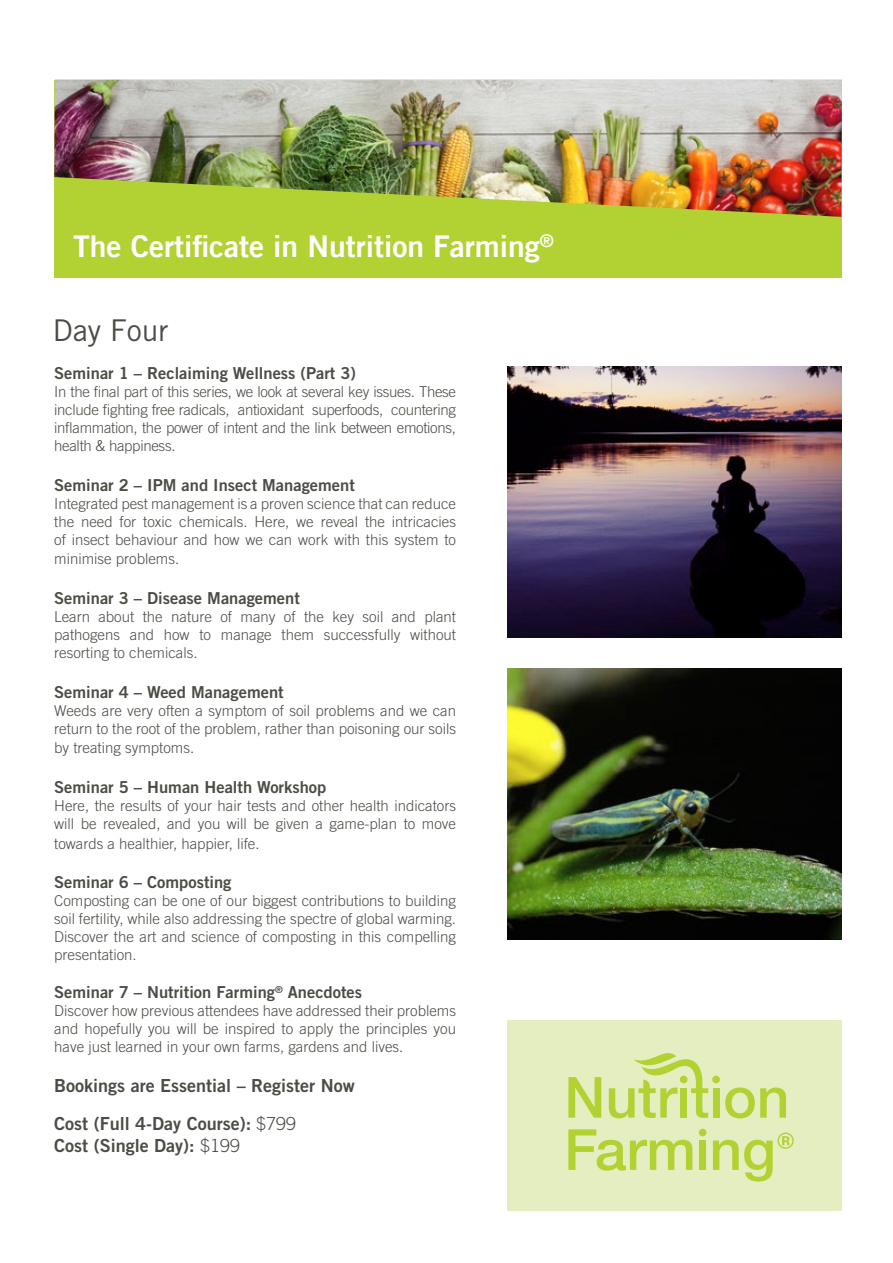
<style>
.page{position:relative;width:893px;height:1263px;background:#fff}
.page>*{position:absolute;margin:0;border:0;box-sizing:border-box;transform-origin:0 0}
.t1{font:30px "Trade Gothic LT Bold Two";color:#fff}
.t2{font:30px "Trade Gothic";color:#4c4c46}
.t3{font:18px/38.5px "Trade Gothic Bold Two";color:#4c4c46}
.t4{font:16.5px "Trade Gothic Bold Two";color:#4c4c46}
.t5{font:300 15px/18px "Trade Gothic";color:#4c4c46;text-align:justify}
.s1{font-family:"Trade Gothic";font-weight:300}
</style>
<div class="page">
<img style="left:507px;top:367px;width:335px;height:270px">
<div style="left:507px;top:1020px;width:335px;height:191px;background:#e5eec1"></div>
<svg style="left:568px;top:1077px;width:33px;height:41px"></svg>
<div style="left:713px;top:1088px;width:6px;height:30px;background:#b2d234"></div>
<svg style="left:725px;top:1087px;width:61px;height:31px"></svg>
<svg style="left:568px;top:1129px;width:124px;height:42px"></svg>
<div style="left:699px;top:1140px;width:7px;height:30px;background:#b2d234"></div>
<div style="left:712px;top:1076px;width:8px;height:7px;background:#b2d234;border-radius:50%"></div>
<div style="left:699px;top:1129px;width:7px;height:7px;background:#b2d234;border-radius:50%"></div>
<svg style="left:609px;top:1053px;width:99px;height:65px"></svg>
<svg style="left:713px;top:1132px;width:81px;height:49px"></svg>
<div style="left:54px;top:80px;width:788px;height:197px;background:#b2d234"></div>
<img style="left:54px;top:80px;width:788px;height:137px">
<img style="left:507px;top:669px;width:335px;height:270px">
<h1 class="t1" style="left:73px;top:227px;width:482px">The Certificate in Nutrition Farming<sup>®</sup></h1>
<h1 class="t2" style="left:53px;top:313px;width:117px">Day Four</h1>
<p class="t4" style="left:54px;top:363px;width:303px">Seminar 1 – Reclaiming Wellness (Part 3)</p>
<p class="t5" style="left:54px;top:382px;width:403px">In the final part of this series, we look at several key issues. These include fighting free radicals, antioxidant superfoods, countering inflammation, the power of intent and the link between emotions, health &amp; happiness.</p>
<p class="t4" style="left:54px;top:474px;width:302px">Seminar 2 – IPM and Insect Management</p>
<p class="t5" style="left:54px;top:494px;width:403px">Integrated pest management is a proven science that can reduce the need for toxic chemicals. Here, we reveal the intricacies of insect behaviour and how we can work with this system to</p>
<p class="t5" style="left:54px;top:550px;width:126px">minimise problems.</p>
<p class="t4" style="left:54px;top:588px;width:247px">Seminar 3 – Disease Management</p>
<p class="t5" style="left:54px;top:607px;width:403px">Learn about the nature of many of the key soil and plant pathogens and how to manage them successfully without resorting to chemicals.</p>
<p class="t4" style="left:54px;top:681px;width:231px">Seminar 4 – Weed Management</p>
<p class="t5" style="left:54px;top:701px;width:403px">Weeds are very often a symptom of soil problems and we can return to the root of the problem, rather than poisoning our soils</p>
<p class="t5" style="left:54px;top:739px;width:141px">by treating symptoms.</p>
<p class="t4" style="left:54px;top:777px;width:274px">Seminar 5 – Human Health Workshop</p>
<p class="t5" style="left:54px;top:796px;width:403px">Here, the results of your hair tests and other health indicators will be revealed, and you will be given a game-plan to move</p>
<p class="t5" style="left:54px;top:834px;width:207px">towards a healthier, happier, life.</p>
<p class="t4" style="left:54px;top:872px;width:179px">Seminar 6 – Composting</p>
<p class="t5" style="left:54px;top:892px;width:403px">Composting can be one of our biggest contributions to building soil fertility, while also addressing the spectre of global warming.<br>Discover the art and science of composting in this compelling presentation.</p>
<p class="t4" style="left:54px;top:982px;width:309px">Seminar 7 – Nutrition Farming<sup>®</sup> Anecdotes</p>
<p class="t5" style="left:54px;top:1002px;width:403px">Discover how previous attendees have addressed their problems and hopefully you will be inspired to apply the principles you have just learned in your own farms, gardens and lives.</p>
<p class="t3" style="left:54px;top:1066px;width:302px">Bookings are Essential – Register Now<br>Cost (Full 4-Day Course): <span class="s1">$799</span></p>
<p class="t3" style="left:54px;top:1126px;width:187px">Cost (Single Day): <span class="s1">$199</span></p>
</div>
